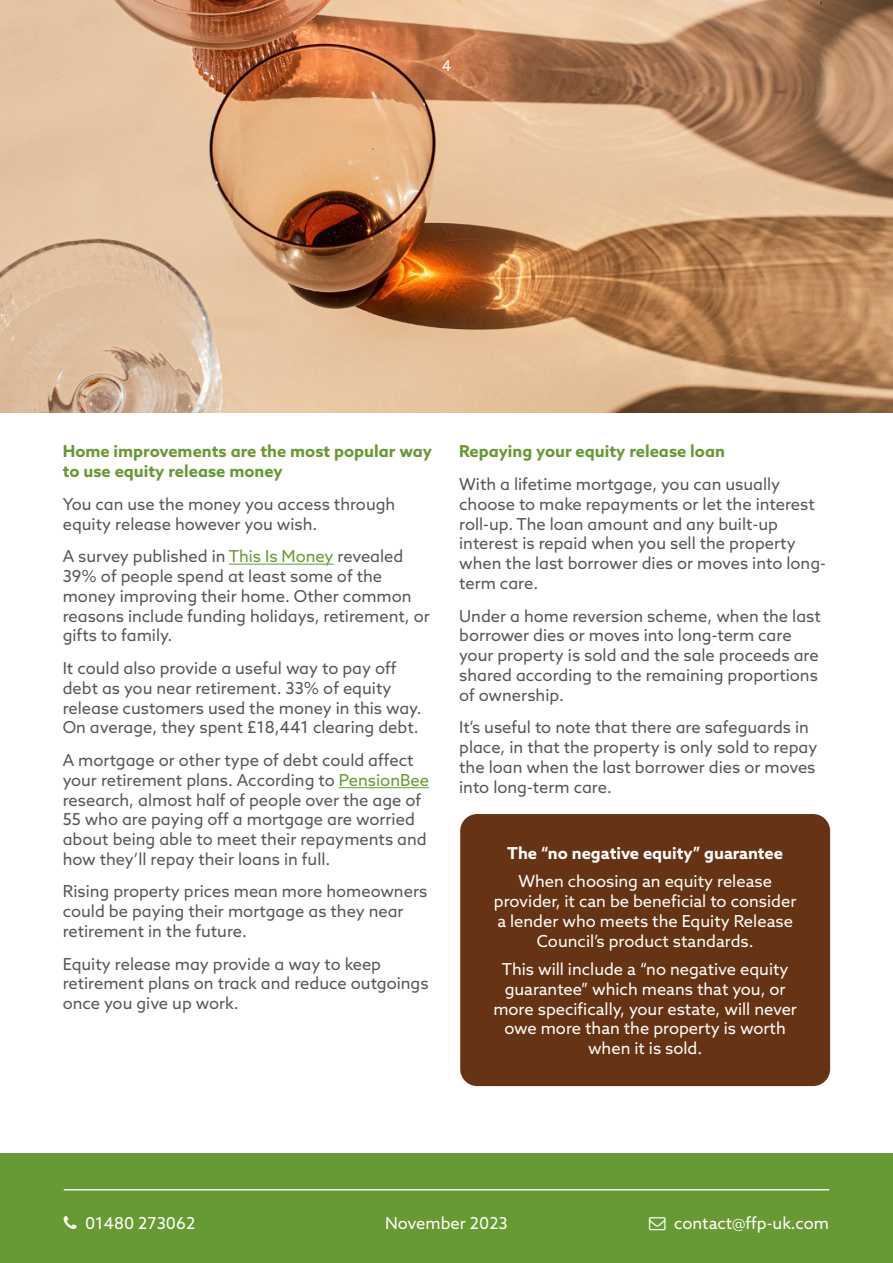
<style>
.page{position:relative;width:893px;height:1263px;background:#fff}
.page>*{position:absolute;margin:0;border:0;box-sizing:border-box;transform-origin:0 0}
.t1{font:16.5px/19.8px "Azo Sans";color:#575756}
.t2{font:16.5px/19.8px "Azo Sans";color:#fff;text-align:center}
.t3{font:700 16.5px/19.8px "Azo Sans";color:#679a32}
.t4{font:700 16.5px "Azo Sans";color:#fff}
.t5{font:15px "Azo Sans";color:#fff}
.s1{color:#679a32}
</style>
<div class="page">
<img style="left:0;top:0;width:893px;height:412px">
<div style="left:0;top:1153px;width:893px;height:110px;background:#679a32"></div>
<hr style="left:64px;top:1189px;width:765px;height:1px;background:#fff">
<div style="left:460px;top:814px;width:370px;height:272px;background:#663414;border-radius:17px"></div>
<hr style="left:229px;top:564px;width:105px;height:1px;background:#679a32">
<hr style="left:339px;top:787px;width:90px;height:1px;background:#679a32">
<p class="t5" style="left:442px;top:56px;width:11px">4</p>
<p class="t3" style="left:63px;top:441px;width:371px">Home improvements are the most popular way to use equity release money</p>
<p class="t1" style="left:63px;top:494px;width:334px">You can use the money you access through equity release however you wish.</p>
<p class="t1" style="left:63px;top:546px;width:369px">A survey published in <span class="s1">This Is Money</span> revealed 39% of people spend at least some of the money improving their home. Other common reasons include funding holidays, retirement, or gifts to family.</p>
<p class="t1" style="left:63px;top:658px;width:360px">It could also provide a useful way to pay off debt as you near retirement. 33% of equity release customers used the money in this way.<br>On average, they spent £18,441 clearing debt.</p>
<p class="t1" style="left:63px;top:750px;width:368px">A mortgage or other type of debt could affect your retirement plans. According to <span class="s1">PensionBee </span>research, almost half of people over the age of 55 who are paying off a mortgage are worried about being able to meet their repayments and how they’ll repay their loans in full.</p>
<p class="t1" style="left:63px;top:881px;width:366px">Rising property prices mean more homeowners could be paying their mortgage as they near retirement in the future.</p>
<p class="t1" style="left:63px;top:954px;width:367px">Equity release may provide a way to keep retirement plans on track and reduce outgoings once you give up work.</p>
<p class="t3" style="left:459px;top:441px;width:267px">Repaying your equity release loan</p>
<p class="t1" style="left:459px;top:474px;width:368px">With a lifetime mortgage, you can usually choose to make repayments or let the interest roll-up. The loan amount and any built-up interest is repaid when you sell the property when the last borrower dies or moves into long&shy;term care.</p>
<p class="t1" style="left:459px;top:605px;width:363px">Under a home reversion scheme, when the last borrower dies or moves into long-term care your property is sold and the sale proceeds are shared according to the remaining proportions of ownership.</p>
<p class="t1" style="left:459px;top:717px;width:360px">It’s useful to note that there are safeguards in place, in that the property is only sold to repay the loan when the last borrower dies or moves into long-term care.</p>
<p class="t4" style="left:507px;top:842px;width:277px">The “no negative equity” guarantee</p>
<p class="t2" style="left:494px;top:871px;width:304px">When choosing an equity release provider, it can be beneficial to consider a lender who meets the Equity Release Council’s product standards.</p>
<p class="t2" style="left:493px;top:959px;width:305px">This will include a “no negative equity guarantee” which means that you, or more specifically, your estate, will never owe more than the property is worth when it is sold.</p>
<p class="t2" style="left:85px;top:1213px;width:112px">01480 273062</p>
<p class="t2" style="left:674px;top:1213px;width:157px">contact@ffp-uk.com</p>
<p class="t2" style="left:385px;top:1213px;width:124px">November 2023</p>
</div>
